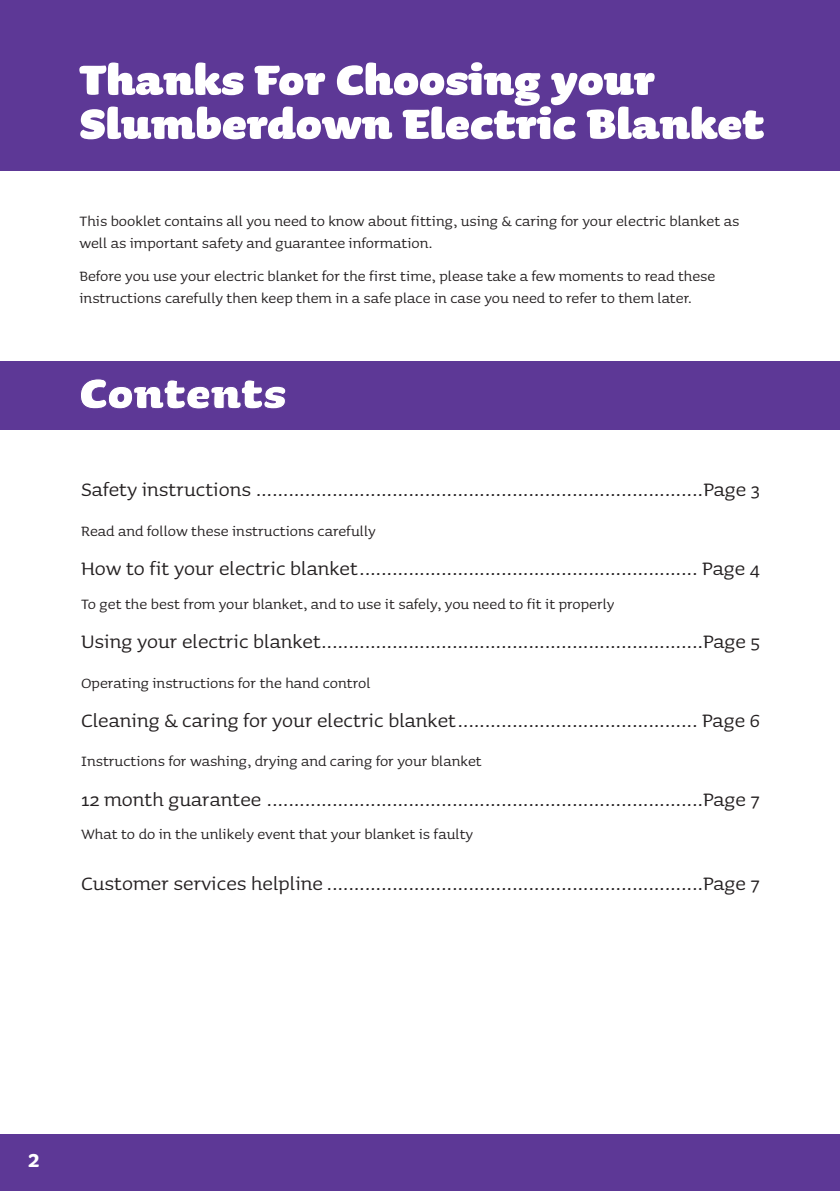
<style>
.page{position:relative;width:840px;height:1191px;background:#fff}
.page>*{position:absolute;margin:0;border:0;box-sizing:border-box;transform-origin:0 0}
.t1{font:900 50px/44px "Sauna Pro";color:#fff}
.t2{font:24px "Sauna Pro";color:#231f20}
.t3{font:18px/22px "Sauna Pro";color:#231f20}
</style>
<div class="page">
<div style="left:0;top:362px;width:839px;height:68px;background:#5d3896"></div>
<div style="left:0;top:0;width:839px;height:170px;background:#5d3896"></div>
<div style="left:0;top:1134px;width:839px;height:57px;background:#5d3896"></div>
<p class="t1" style="left:79px;top:57px;width:686px">Thanks For Choosing your<br>Slumberdown Electric Blanket</p>
<p class="t3" style="left:79px;top:210px;width:661px">This booklet contains all you need to know about fitting, using &amp; caring for your electric blanket as well as important safety and guarantee information.</p>
<p class="t3" style="left:79px;top:265px;width:637px">Before you use your electric blanket for the first time, please take a few moments to read these instructions carefully then keep them in a safe place in case you need to refer to them later.</p>
<p class="t1" style="left:79px;top:370px;width:208px">Contents</p>
<p class="t2" style="left:81px;top:477px;width:680px">Safety instructions ..................................................................................Page 3</p>
<p class="t3" style="left:81px;top:520px;width:296px">Read and follow these instructions carefully</p>
<p class="t2" style="left:81px;top:555px;width:680px">How to fit your electric blanket.............................................................. Page 4</p>
<p class="t3" style="left:81px;top:593px;width:534px">To get the best from your blanket, and to use it safely, you need to fit it properly</p>
<p class="t2" style="left:81px;top:628px;width:680px">Using your electric blanket......................................................................Page 5</p>
<p class="t3" style="left:81px;top:671px;width:291px">Operating instructions for the hand control</p>
<p class="t2" style="left:81px;top:707px;width:680px">Cleaning &amp; caring for your electric blanket............................................ Page 6</p>
<p class="t3" style="left:81px;top:750px;width:402px">Instructions for washing, drying and caring for your blanket</p>
<p class="t2" style="left:81px;top:786px;width:680px">12 month guarantee ................................................................................Page 7</p>
<p class="t3" style="left:81px;top:823px;width:393px">What to do in the unlikely event that your blanket is faulty</p>
<p class="t2" style="left:81px;top:870px;width:680px">Customer services helpline .....................................................................Page 7</p>
</div>
